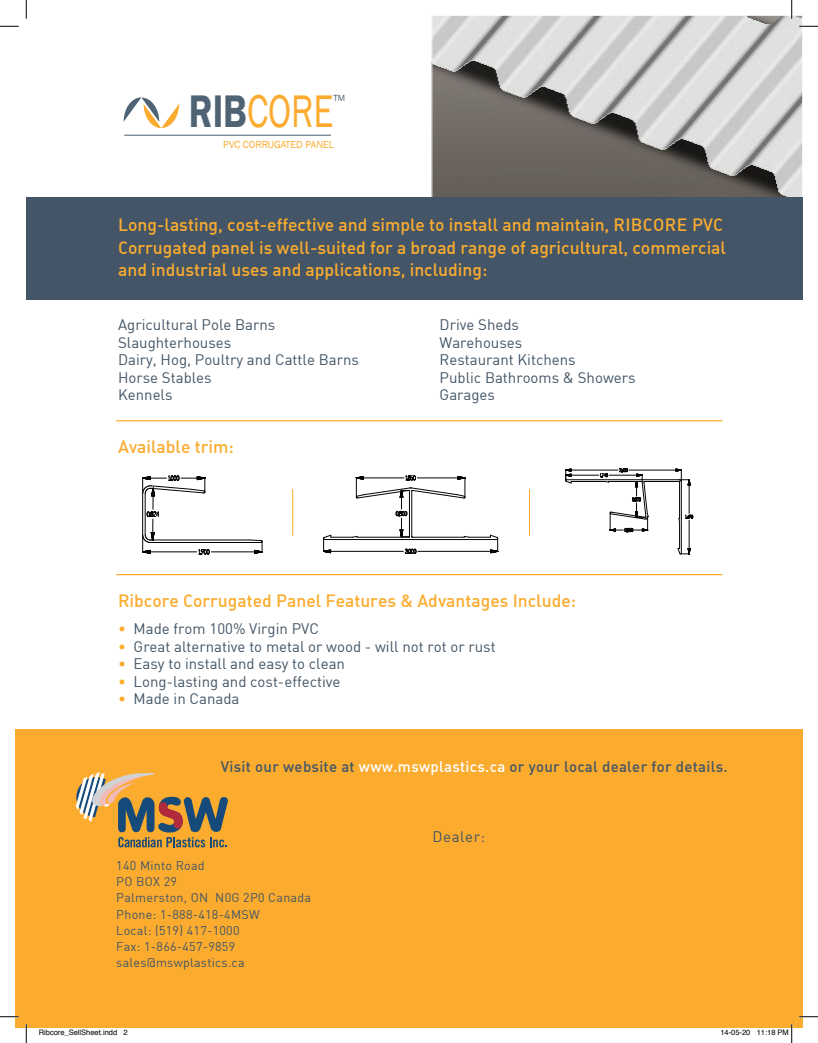
<style>
.page{position:relative;width:818px;height:1043px;background:#fff}
.page>*{position:absolute;margin:0;border:0;box-sizing:border-box;transform-origin:0 0}
.t1{font:47px "Franklin Gothic";color:#fbac30;scale:.78 1}
.t2{font:17.5px/22.5px "DIN Medium Alternate";color:#fbac2f}
.t3{font:15px/17.5px "DIN";color:#435566}
.t4{font:15px "DIN Medium Alternate";letter-spacing:.02em;color:#435566}
.t5{font:12.5px/16.2px "DIN";letter-spacing:.02em;color:#435566}
.t6{font:10.5px "Franklin Gothic";color:#fbac30}
.t7{font:9.12px "Franklin Gothic";color:#4f6375}
.t8{font:7.5px "Helvetica";color:#000}
.s1{font-weight:600;color:#4f6375}
.s2{color:#fbac2f}
.s3{color:#fff}
</style>
<div class="page">
<img style="left:433px;top:17px;width:367px;height:180px">
<div style="left:431px;top:15px;width:371px;height:187px;border:1px solid #fff"></div>
<div style="left:26px;top:197px;width:776px;height:103px;background:#435566"></div>
<div style="left:15px;top:729px;width:787px;height:299px;background:#fbac2f"></div>
<svg style="left:124px;top:97px;width:55px;height:31px"></svg>
<div style="left:122px;top:132px;width:211px;height:6px;border:2px solid #fff"></div>
<hr style="left:116px;top:574px;width:606px;height:1px;background:#fbac2f">
<hr style="left:116px;top:420px;width:606px;height:1px;background:#fbac2f">
<hr style="left:292px;top:489px;width:1px;height:47px;background:#fbac2f">
<hr style="left:529px;top:489px;width:1px;height:47px;background:#fbac2f">
<hr style="left:150px;top:539px;width:99px;height:1px;background:#040503">
<hr style="left:150px;top:542px;width:111px;height:1px;background:#040503">
<hr style="left:211px;top:551px;width:51px;height:1px;background:#040503">
<svg style="left:249px;top:539px;width:14px;height:14px"></svg>
<svg style="left:142px;top:475px;width:68px;height:80px"></svg>
<svg style="left:323px;top:475px;width:175px;height:79px"></svg>
<hr style="left:571px;top:481px;width:34px;height:1px;background:#040503">
<hr style="left:566px;top:479px;width:113px;height:1px;background:#040503">
<hr style="left:644px;top:481px;width:35px;height:1px;background:#040503">
<hr style="left:681px;top:482px;width:1px;height:71px;background:#040503">
<hr style="left:679px;top:482px;width:1px;height:37px;background:#040503">
<hr style="left:565px;top:470px;width:53px;height:1px;background:#040503">
<hr style="left:629px;top:470px;width:52px;height:1px;background:#040503">
<svg style="left:677px;top:515px;width:16px;height:39px"></svg>
<hr style="left:688px;top:480px;width:1px;height:33px;background:#040503">
<svg style="left:675px;top:469px;width:15px;height:17px"></svg>
<hr style="left:565px;top:475px;width:33px;height:1px;background:#040503">
<svg style="left:565px;top:469px;width:7px;height:14px"></svg>
<svg style="left:600px;top:468px;width:48px;height:64px"></svg>
<svg style="left:76px;top:772px;width:152px;height:75px"></svg>
<svg style="left:0;top:25px;width:19px;height:2px"></svg>
<svg style="left:799px;top:25px;width:19px;height:2px"></svg>
<svg style="left:0;top:1016px;width:19px;height:1px"></svg>
<svg style="left:799px;top:1015px;width:19px;height:2px"></svg>
<svg style="left:25px;top:0;width:2px;height:19px"></svg>
<svg style="left:25px;top:1024px;width:2px;height:18px"></svg>
<svg style="left:790px;top:0;width:2px;height:19px"></svg>
<svg style="left:791px;top:1024px;width:1px;height:18px"></svg>
<h1 class="t1" style="left:189px;top:82px;width:187px"><span class="s1">RIB</span>CORE</h1>
<p class="t7" style="left:333px;top:92px;width:13px">TM</p>
<p class="t6" style="left:223px;top:138px;width:112px">PVC CORRUGATED PANEL</p>
<p class="t2" style="left:118px;top:213px;width:609px">Long-lasting, cost-effective and simple to install and maintain, Ribcor e PVC<br>Corrugated panel is well-suited for a broad range of agricultural, commercial and industrial uses and applications, including:</p>
<p class="t3" style="left:118px;top:315px;width:242px">Agricultural Pole Barns<br>Slaughterhouses<br>Dairy, Hog, Poultry and Cattle Barns<br>Horse Stables<br>Kennels</p>
<p class="t3" style="left:439px;top:315px;width:197px">D rive Sheds<br>Warehouses<br>Restaurant Kitchens<br>Public Bathrooms &amp; Showers<br>Garages</p>
<p class="t2" style="left:118px;top:435px;width:117px">Available trim:</p>
<p class="t2" style="left:118px;top:588px;width:459px">Ribcore Corrugated Panel Features &amp; Advantages I nclude:</p>
<p class="t3" style="left:118px;top:619px;width:202px"><span class="s2">•</span> Made from 100% Virgin PVC</p>
<p class="t3" style="left:118px;top:637px;width:379px"><span class="s2">•</span> Great alternative to metal or wood - will not rot or rust</p>
<p class="t3" style="left:118px;top:654px;width:228px"><span class="s2">•</span> Easy to install and easy to clean</p>
<p class="t3" style="left:118px;top:672px;width:224px"><span class="s2">•</span> Long-lasting and cost-effective</p>
<p class="t3" style="left:118px;top:689px;width:123px"><span class="s2">•</span> Made in Canada</p>
<p class="t4" style="left:221px;top:756px;width:508px">Visit our website at <span class="s3">www.mswplastics.ca</span> or your local dealer for details.</p>
<p class="t5" style="left:116px;top:857px;width:90px">140 Minto Road<br>PO BOX 29<br>Palmerston, ON</p>
<p class="t5" style="left:116px;top:889px;width:196px;text-indent:99px">N0G 2P0 Canada<br>Phone: 1-888-418-4MSW<br>Local: (519) 417-1000<br>Fax: 1-866-457-9859 sales@mswplastics.ca</p>
<p class="t3" style="left:432px;top:827px;width:54px">Dealer:</p>
<p class="t8" style="left:39px;top:1027px;width:90px">Ribcore_SellSheet.indd 2</p>
<p class="t8" style="left:720px;top:1027px;width:70px">14-05-20 11:18 PM</p>
</div>
